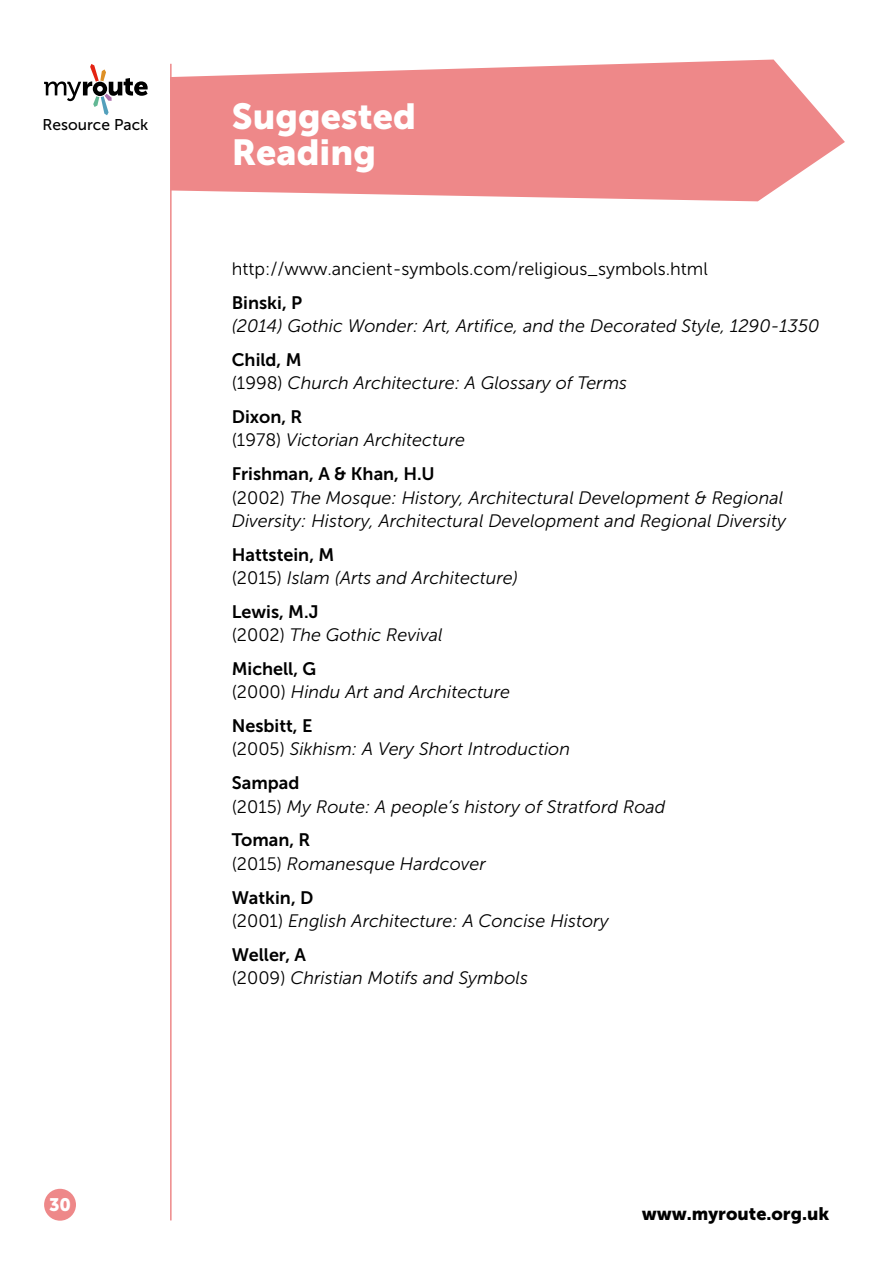
<style>
.page{position:relative;width:893px;height:1263px;background:#fff}
.page>*{position:absolute;margin:0;border:0;box-sizing:border-box;transform-origin:0 0}
.t1{font:36px/36px "Museo Sans 900";color:#fff}
.t2{font:italic 18px/23.2px "Museo Sans 300";color:#000}
.t3{font:18px "Museo Sans 700";color:#000}
.t4{font:18px "Museo Sans 300";color:#000}
.t5{font:18px "Museo Sans 900";color:#000}
.t6{font:18px "Museo Sans 900";color:#fff}
.t7{font:15.6px "Museo Sans 500";color:#000}
.s1{font-style:normal}
</style>
<div class="page">
<hr style="left:170px;top:64px;width:2px;height:1156px;background:#ee8889">
<div style="left:44px;top:1189px;width:32px;height:32px;background:#ee8889;border-radius:50%"></div>
<svg style="left:44px;top:64px;width:104px;height:51px"></svg>
<svg style="left:170px;top:60px;width:675px;height:141px;fill:#ee8889"></svg>
<p class="t7" style="left:43px;top:116px;width:107px">Resource Pack</p>
<h1 class="t1" style="left:232px;top:98px;width:186px">Suggested<br>Reading</h1>
<p class="t4" style="left:232px;top:259px;width:478px">http://www.ancient-symbols.com/religious_symbols.html</p>
<p class="t3" style="left:232px;top:293px;width:72px">Binski, P</p>
<p class="t2" style="left:232px;top:314px;width:589px">(2014) Gothic Wonder: Art, Artifice, and the Decorated Style, 1290-1350</p>
<p class="t3" style="left:232px;top:350px;width:71px">Child, M</p>
<p class="t2" style="left:232px;top:372px;width:397px"><span class="s1">(1998)</span> Church Architecture: A Glossary of Terms</p>
<p class="t3" style="left:232px;top:407px;width:72px">Dixon, R</p>
<p class="t2" style="left:232px;top:429px;width:235px"><span class="s1">(1978)</span> Victorian Architecture</p>
<p class="t3" style="left:232px;top:464px;width:204px">Frishman, A &amp; Khan, H.U</p>
<p class="t2" style="left:232px;top:486px;width:556px"><span class="s1">(2002)</span> The Mosque: History, Architectural Development &amp; Regional<br>Diversity: History, Architectural Development and Regional Diversity</p>
<p class="t3" style="left:232px;top:544px;width:104px">Hattstein, M</p>
<p class="t2" style="left:232px;top:566px;width:288px"><span class="s1">(2015)</span> Islam (Arts and Architecture)</p>
<p class="t3" style="left:232px;top:602px;width:88px">Lewis, M.J</p>
<p class="t2" style="left:232px;top:623px;width:212px"><span class="s1">(2002)</span> The Gothic Revival</p>
<p class="t3" style="left:232px;top:659px;width:86px">Michell, G</p>
<p class="t2" style="left:232px;top:680px;width:280px"><span class="s1">(2000)</span> Hindu Art and Architecture</p>
<p class="t3" style="left:232px;top:716px;width:82px">Nesbitt, E</p>
<p class="t2" style="left:232px;top:738px;width:340px"><span class="s1">(2005)</span> Sikhism: A Very Short Introduction</p>
<p class="t3" style="left:232px;top:773px;width:69px">Sampad</p>
<p class="t2" style="left:232px;top:795px;width:435px"><span class="s1">(2015)</span> My Route: A people’s history of Stratford Road</p>
<p class="t3" style="left:232px;top:830px;width:80px">Toman, R</p>
<p class="t2" style="left:232px;top:852px;width:256px"><span class="s1">(2015)</span> Romanesque Hardcover</p>
<p class="t3" style="left:232px;top:887px;width:83px">Watkin, D</p>
<p class="t2" style="left:232px;top:909px;width:378px"><span class="s1">(2001)</span> English Architecture: A Concise History</p>
<p class="t3" style="left:232px;top:944px;width:76px">Weller, A</p>
<p class="t2" style="left:232px;top:966px;width:298px"><span class="s1">(2009)</span> Christian Motifs and Symbols</p>
<p class="t6" style="left:49px;top:1195px;width:24px">30</p>
<p class="t5" style="left:642px;top:1204px;width:189px">www.myroute.org.uk</p>
</div>
